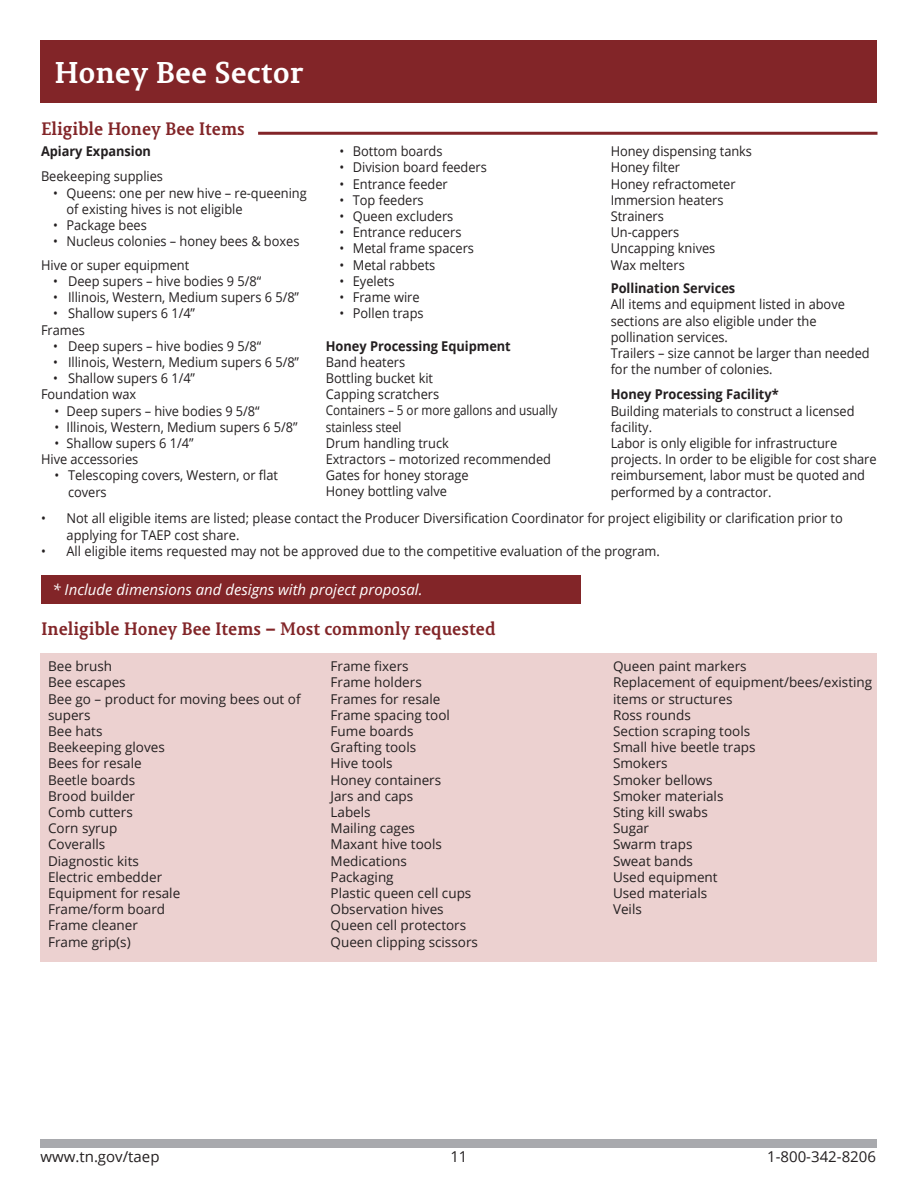
<style>
.page{position:relative;width:918px;height:1188px;background:#fff}
.page>*{position:absolute;margin:0;border:0;box-sizing:border-box;transform-origin:0 0}
.t1{font:700 30px "Permian Slab Serif Typeface";color:#fff}
.t2{font:700 18px "Permian Slab Serif Typeface";color:#822528;scale:.95 1}
.t3{font:italic 15px "Open Sans";color:#fff}
.t4{font:15px "Open Sans";color:#231f20}
.t5{font:13.5px/16.2px "Open Sans";letter-spacing:-.005em;color:#231f20;scale:.95 1}
.t6{font:13.5px/16.2px "Open Sans";letter-spacing:-.005em;color:#231f20}
.t7{font:700 13.5px "Open Sans";letter-spacing:-.005em;color:#231f20;scale:.95 1}
.t8{font:13.5px/16.2px "Open Sans";letter-spacing:-.005em;color:#231f20;scale:.87 1}
</style>
<div class="page">
<div style="left:40px;top:40px;width:838px;height:63px;background:#822528"></div>
<div style="left:40px;top:1139px;width:838px;height:9px;background:#a8a9ad"></div>
<div style="left:41px;top:575px;width:540px;height:28px;background:#822528"></div>
<div style="left:40px;top:653px;width:838px;height:309px;background:#ecd1d0"></div>
<hr style="left:258px;top:132px;width:620px;height:3px;background:#822528">
<p class="t1" style="left:54px;top:47px;width:251px">Honey Bee Sector</p>
<p class="t2" style="left:41px;top:114px;width:216px">Eligible Honey Bee Items</p>
<p class="t7" style="left:41px;top:142px;width:117px">Apiary Expansion</p>
<p class="t5" style="left:41px;top:168px;width:130px">Beekeeping supplies</p>
<p class="t5" style="left:67px;top:184px;width:254px;text-indent:-14px">• Queens: one per new hive – re-queening of existing hives is not eligible</p>
<p class="t5" style="left:53px;top:217px;width:100px">• Package bees</p>
<p class="t5" style="left:53px;top:233px;width:261px">• Nucleus colonies – honey bees &amp; boxes</p>
<p class="t5" style="left:41px;top:256px;width:158px">Hive or super equipment</p>
<p class="t5" style="left:53px;top:273px;width:221px">• Deep supers – hive bodies 9 5/8“</p>
<p class="t5" style="left:53px;top:289px;width:261px">• Illinois, Western, Medium supers 6 5/8”</p>
<p class="t5" style="left:53px;top:305px;width:151px">• Shallow supers 6 1/4”</p>
<p class="t5" style="left:41px;top:321px;width:48px">Frames</p>
<p class="t5" style="left:53px;top:337px;width:221px">• Deep supers – hive bodies 9 5/8“</p>
<p class="t5" style="left:53px;top:354px;width:261px">• Illinois, Western, Medium supers 6 5/8”</p>
<p class="t5" style="left:53px;top:370px;width:151px">• Shallow supers 6 1/4”</p>
<p class="t5" style="left:41px;top:386px;width:102px">Foundation wax</p>
<p class="t5" style="left:55px;top:402px;width:218px">• Deep supers – hive bodies 9 5/8“</p>
<p class="t5" style="left:55px;top:418px;width:257px">• Illinois, Western, Medium supers 6 5/8”</p>
<p class="t5" style="left:55px;top:435px;width:148px">• Shallow supers 6 1/4”</p>
<p class="t5" style="left:41px;top:451px;width:104px">Hive accessories</p>
<p class="t5" style="left:68px;top:467px;width:223px;text-indent:-14px">• Telescoping covers, Western, or flat covers</p>
<p class="t5" style="left:339px;top:143px;width:110px">• Bottom boards</p>
<p class="t5" style="left:339px;top:159px;width:157px">• Division board feeders</p>
<p class="t5" style="left:339px;top:175px;width:116px">• Entrance feeder</p>
<p class="t5" style="left:339px;top:191px;width:90px">• Top feeders</p>
<p class="t5" style="left:339px;top:208px;width:121px">• Queen excluders</p>
<p class="t5" style="left:339px;top:224px;width:130px">• Entrance reducers</p>
<p class="t5" style="left:339px;top:240px;width:143px">• Metal frame spacers</p>
<p class="t5" style="left:339px;top:256px;width:103px">• Metal rabbets</p>
<p class="t5" style="left:339px;top:272px;width:60px">• Eyelets</p>
<p class="t5" style="left:339px;top:289px;width:86px">• Frame wire</p>
<p class="t5" style="left:339px;top:305px;width:90px">• Pollen traps</p>
<p class="t7" style="left:326px;top:336px;width:196px">Honey Processing Equipment</p>
<p class="t5" style="left:326px;top:353px;width:85px">Band heaters</p>
<p class="t5" style="left:326px;top:370px;width:114px">Bottling bucket kit</p>
<p class="t5" style="left:326px;top:386px;width:121px">Capping scratchers</p>
<p class="t8" style="left:326px;top:402px;width:268px">Containers – 5 or more gallons and usually stainless steel</p>
<p class="t5" style="left:326px;top:434px;width:131px">Drum handling truck</p>
<p class="t5" style="left:326px;top:451px;width:239px">Extractors – motorized recommended</p>
<p class="t5" style="left:326px;top:467px;width:152px">Gates for honey storage</p>
<p class="t5" style="left:326px;top:483px;width:129px">Honey bottling valve</p>
<p class="t5" style="left:611px;top:143px;width:150px">Honey dispensing tanks</p>
<p class="t5" style="left:611px;top:159px;width:75px">Honey filter</p>
<p class="t5" style="left:611px;top:175px;width:133px">Honey refractometer</p>
<p class="t5" style="left:611px;top:191px;width:120px">Immersion heaters</p>
<p class="t5" style="left:611px;top:208px;width:58px">Strainers</p>
<p class="t5" style="left:611px;top:224px;width:74px">Un-cappers</p>
<p class="t5" style="left:611px;top:240px;width:112px">Uncapping knives</p>
<p class="t5" style="left:611px;top:256px;width:80px">Wax melters</p>
<p class="t7" style="left:611px;top:279px;width:133px">Pollination Services</p>
<p class="t5" style="left:611px;top:296px;width:248px">All items and equipment listed in above sections are also eligible under the pollination services.</p>
<p class="t5" style="left:611px;top:345px;width:274px">Trailers – size cannot be larger than needed for the number of colonies.</p>
<p class="t7" style="left:611px;top:385px;width:178px">Honey Processing Facility*</p>
<p class="t5" style="left:611px;top:402px;width:258px">Building materials to construct a licensed facility.</p>
<p class="t5" style="left:611px;top:435px;width:281px">Labor is only eligible for infrastructure projects. In order to be eligible for cost share reimbursement, labor must be quoted and performed by a contractor.</p>
<p class="t5" style="left:67px;top:510px;width:819px;text-indent:-26px">• Not all eligible items are listed; please contact the Producer Diversification Coordinator for project eligibility or clarification prior to applying for TAEP cost share.</p>
<p class="t5" style="left:41px;top:542px;width:653px">• All eligible items requested may not be approved due to the competitive evaluation of the program.</p>
<p class="t3" style="left:52px;top:579px;width:372px">* Include dimensions and designs with project proposal.</p>
<p class="t2" style="left:41px;top:613px;width:480px">Ineligible Honey Bee Items – Most commonly requested</p>
<p class="t6" style="left:48px;top:658px;width:66px">Bee brush</p>
<p class="t6" style="left:48px;top:674px;width:79px">Bee escapes</p>
<p class="t6" style="left:48px;top:690px;width:254px">Bee go – product for moving bees out of supers</p>
<p class="t6" style="left:48px;top:723px;width:56px">Bee hats</p>
<p class="t6" style="left:48px;top:739px;width:118px">Beekeeping gloves</p>
<p class="t6" style="left:48px;top:755px;width:95px">Bees for resale</p>
<p class="t6" style="left:48px;top:771px;width:89px">Beetle boards</p>
<p class="t6" style="left:48px;top:788px;width:89px">Brood builder</p>
<p class="t6" style="left:48px;top:804px;width:86px">Comb cutters</p>
<p class="t6" style="left:48px;top:820px;width:71px">Corn syrup</p>
<p class="t6" style="left:48px;top:836px;width:59px">Coveralls</p>
<p class="t6" style="left:48px;top:852px;width:92px">Diagnostic kits</p>
<p class="t6" style="left:48px;top:869px;width:116px">Electric embedder</p>
<p class="t6" style="left:48px;top:885px;width:134px">Equipment for resale</p>
<p class="t6" style="left:48px;top:901px;width:119px">Frame/form board</p>
<p class="t6" style="left:48px;top:917px;width:91px">Frame cleaner</p>
<p class="t6" style="left:48px;top:933px;width:84px">Frame grip(s)</p>
<p class="t6" style="left:331px;top:658px;width:80px">Frame fixers</p>
<p class="t6" style="left:331px;top:674px;width:93px">Frame holders</p>
<p class="t6" style="left:331px;top:690px;width:111px">Frames for resale</p>
<p class="t6" style="left:331px;top:707px;width:121px">Frame spacing tool</p>
<p class="t6" style="left:331px;top:723px;width:85px">Fume boards</p>
<p class="t6" style="left:331px;top:739px;width:87px">Grafting tools</p>
<p class="t6" style="left:331px;top:755px;width:64px">Hive tools</p>
<p class="t6" style="left:331px;top:771px;width:112px">Honey containers</p>
<p class="t6" style="left:331px;top:788px;width:84px">Jars and caps</p>
<p class="t6" style="left:331px;top:804px;width:42px">Labels</p>
<p class="t6" style="left:331px;top:820px;width:86px">Mailing cages</p>
<p class="t6" style="left:331px;top:836px;width:113px">Maxant hive tools</p>
<p class="t6" style="left:331px;top:852px;width:78px">Medications</p>
<p class="t6" style="left:331px;top:869px;width:65px">Packaging</p>
<p class="t6" style="left:331px;top:885px;width:142px">Plastic queen cell cups</p>
<p class="t6" style="left:331px;top:901px;width:115px">Observation hives</p>
<p class="t6" style="left:331px;top:917px;width:137px">Queen cell protectors</p>
<p class="t6" style="left:331px;top:933px;width:149px">Queen clipping scissors</p>
<p class="t6" style="left:613px;top:658px;width:135px">Queen paint markers</p>
<p class="t6" style="left:613px;top:674px;width:261px">Replacement of equipment/bees/existing items or structures</p>
<p class="t6" style="left:613px;top:707px;width:79px">Ross rounds</p>
<p class="t6" style="left:613px;top:723px;width:139px">Section scraping tools</p>
<p class="t6" style="left:613px;top:739px;width:144px">Small hive beetle traps</p>
<p class="t6" style="left:613px;top:755px;width:56px">Smokers</p>
<p class="t6" style="left:613px;top:771px;width:101px">Smoker bellows</p>
<p class="t6" style="left:613px;top:788px;width:112px">Smoker materials</p>
<p class="t6" style="left:613px;top:804px;width:96px">Sting kill swabs</p>
<p class="t6" style="left:613px;top:820px;width:38px">Sugar</p>
<p class="t6" style="left:613px;top:836px;width:81px">Swarm traps</p>
<p class="t6" style="left:613px;top:852px;width:82px">Sweat bands</p>
<p class="t6" style="left:613px;top:869px;width:106px">Used equipment</p>
<p class="t6" style="left:613px;top:885px;width:96px">Used materials</p>
<p class="t6" style="left:613px;top:901px;width:30px">Veils</p>
<p class="t4" style="left:40px;top:1146px;width:121px">www.tn.gov/taep</p>
<p class="t4" style="left:450px;top:1146px;width:19px">11</p>
<p class="t4" style="left:767px;top:1146px;width:110px">1-800-342-8206</p>
</div>
